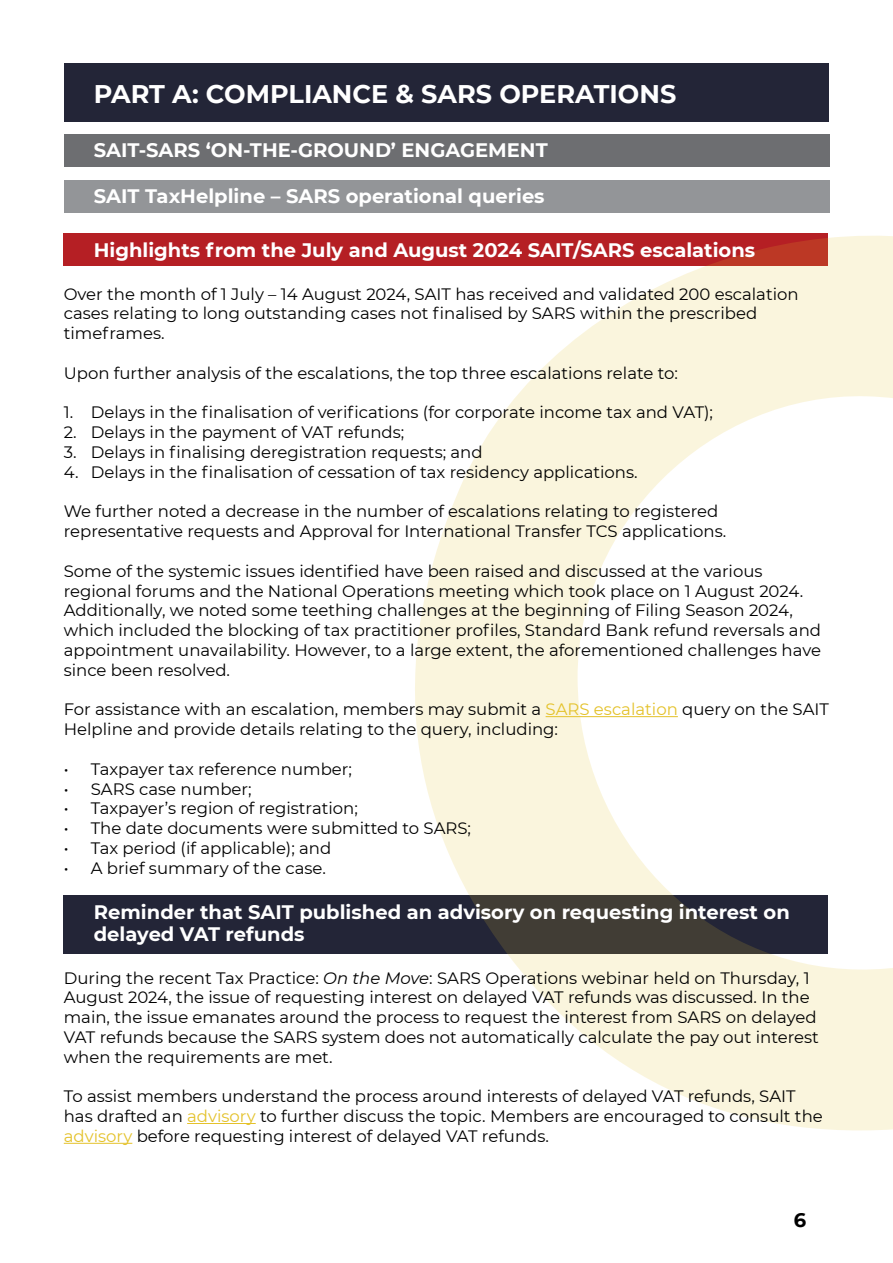
<style>
.page{position:relative;width:893px;height:1263px;background:#fff}
.page>*{position:absolute;margin:0;border:0;box-sizing:border-box;transform-origin:0 0}
.t1{font:700 25.5px "Montserrat";color:#fff}
.t2{font:700 19.5px/22.5px "Montserrat";color:#fff}
.t3{font:700 19.5px "Montserrat";color:#000}
.t4{font:16.5px/19.8px "Montserrat";color:#000}
.s1{color:#e4c22b}
.s2{font-style:italic}
</style>
<div class="page">
<div style="left:64px;top:233px;width:764px;height:33px;background:#b51f24"></div>
<div style="left:64px;top:896px;width:764px;height:58px;background:#232537"></div>
<svg style="left:401px;top:235px;width:492px;height:896px"></svg>
<div style="left:64px;top:180px;width:765px;height:32px;background:#939598"></div>
<div style="left:64px;top:135px;width:765px;height:32px;background:#6d6e71"></div>
<div style="left:64px;top:64px;width:764px;height:58px;background:#232537"></div>
<hr style="left:546px;top:716px;width:132px;height:1px;background:#e4c22b">
<hr style="left:187px;top:1123px;width:69px;height:1px;background:#e4c22b">
<hr style="left:64px;top:1143px;width:68px;height:1px;background:#e4c22b">
<h1 class="t1" style="left:94px;top:75px;width:584px">PART A: COMPLIANCE &amp; SARS OPERATIONS</h1>
<p class="t2" style="left:94px;top:138px;width:455px">SAIT-SARS ‘ON-THE-GROUND’ ENGAGEMENT</p>
<p class="t2" style="left:94px;top:184px;width:452px">SAIT TaxHelpline – SARS operational queries</p>
<p class="t2" style="left:94px;top:238px;width:663px">Highlights from the July and August 2024 SAIT/SARS escalations</p>
<p class="t4" style="left:64px;top:283px;width:736px">Over the month of 1 July – 14 August 2024, SAIT has received and validated 200 escalation cases relating to long outstanding cases not finalised by SARS within the prescribed timeframes.</p>
<p class="t4" style="left:64px;top:362px;width:616px">Upon further analysis of the escalations, the top three escalations relate to:</p>
<p class="t4" style="left:64px;top:402px;width:651px">1. Delays in the finalisation of verifications (for corporate income tax and VAT);</p>
<p class="t4" style="left:64px;top:422px;width:342px">2. Delays in the payment of VAT refunds;</p>
<p class="t4" style="left:64px;top:442px;width:420px">3. Delays in finalising deregistration requests; and</p>
<p class="t4" style="left:64px;top:461px;width:575px">4. Delays in the finalisation of cessation of tax residency applications.</p>
<p class="t4" style="left:64px;top:501px;width:664px">We further noted a decrease in the number of escalations relating to registered representative requests and Approval for International Transfer TCS applications.</p>
<p class="t4" style="left:64px;top:560px;width:759px">Some of the systemic issues identified have been raised and discussed at the various regional forums and the National Operations meeting which took place on 1 August 2024.<br>Additionally, we noted some teething challenges at the beginning of Filing Season 2024, which included the blocking of tax practitioner profiles, Standard Bank refund reversals and appointment unavailability. However, to a large extent, the aforementioned challenges have since been resolved.</p>
<p class="t4" style="left:64px;top:699px;width:767px">For assistance with an escalation, members may submit a <span class="s1">SARS escalation</span> query on the SAIT<br>Helpline and provide details relating to the query, including:</p>
<p class="t4" style="left:64px;top:758px;width:290px">• Taxpayer tax reference number;</p>
<p class="t4" style="left:64px;top:778px;width:189px">• SARS case number;</p>
<p class="t4" style="left:64px;top:798px;width:296px">• Taxpayer’s region of registration;</p>
<p class="t4" style="left:64px;top:818px;width:409px">• The date documents were submitted to SARS;</p>
<p class="t4" style="left:64px;top:838px;width:269px">• Tax period (if applicable); and</p>
<p class="t4" style="left:64px;top:857px;width:264px">• A brief summary of the case.</p>
<p class="t2" style="left:94px;top:900px;width:697px">Reminder that SAIT published an advisory on requesting interest on delayed VAT refunds</p>
<p class="t4" style="left:64px;top:967px;width:757px">During the recent Tax Practice: <span class="s2">On the Move</span>: SARS Operations webinar held on Thursday, 1<br>August 2024, the issue of requesting interest on delayed VAT refunds was discussed. In the main, the issue emanates around the process to request the interest from SARS on delayed VAT refunds because the SARS system does not automatically calculate the pay out interest when the requirements are met.</p>
<p class="t4" style="left:64px;top:1086px;width:760px">To assist members understand the process around interests of delayed VAT refunds, SAIT has drafted an <span class="s1">advisory</span> to further discuss the topic. Members are encouraged to consult the <span class="s1">advisory</span> before requesting interest of delayed VAT refunds.</p>
<p class="t3" style="left:794px;top:1206px;width:14px">6</p>
</div>
